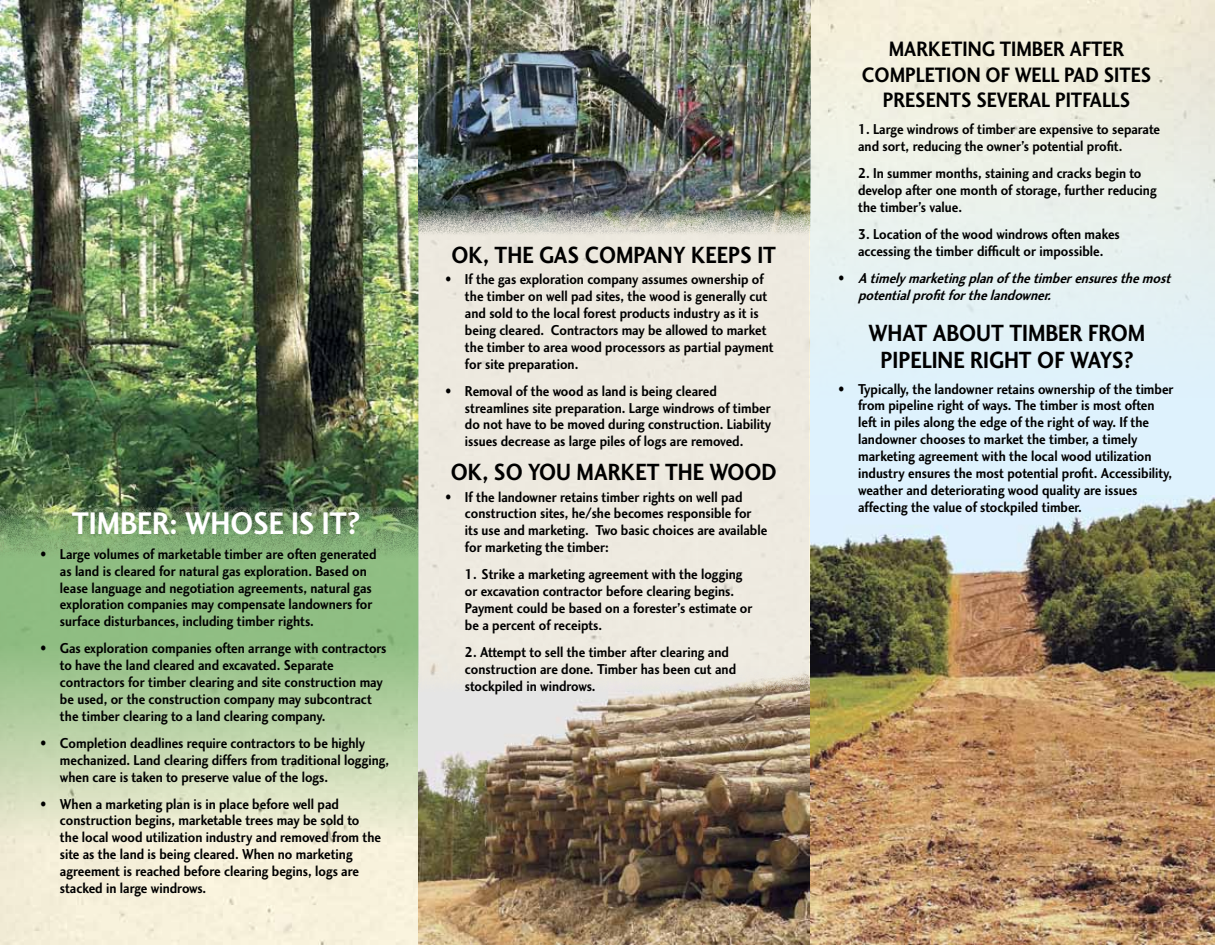
<style>
.page{position:relative;width:1215px;height:945px;background:#fff}
.page>*{position:absolute;margin:0;border:0;box-sizing:border-box;transform-origin:0 0}
.BODY_TEXT{font:32.4px "Charlotte Sans Bold Plain";color:#fff;scale:.89 1}
.BODY_TEXT-2{font:24.3px "Charlotte Sans Bold Plain";color:#000;scale:.89 1}
.BODY_TEXT-3{font:21.6px "Charlotte Sans Bold Plain";color:#000;scale:.89 1}
.BODY_TEXT-4{font:14.85px/16.8px "Charlotte Sans Bold Plain";color:#000;scale:.89 1}
.BODY_TEXT-5{font:italic 14.85px "Charlotte Sans Bold Plain";color:#000;scale:.89 1}
.s1{font-style:normal}
</style>
<div class="page">
<svg style="left:0;top:560px;width:418px;height:385px;background:#c4d7af"></svg>
<img style="left:0;top:0;width:418px;height:560px">
<div style="left:418px;top:207px;width:391px;height:484px;background:#eeeae0"></div>
<img style="left:419px;top:0;width:391px;height:236px">
<img style="left:419px;top:665px;width:391px;height:280px">
<img style="left:810px;top:495px;width:405px;height:450px">
<img style="left:810px;top:27px;width:405px;height:468px">
<p class="BODY_TEXT" style="left:72px;top:503px;width:326px">TIMBER: WHOSE IS IT?</p>
<p class="BODY_TEXT-4" style="left:40px;top:545px;width:379px">• Large volumes of marketable timber are often generated</p>
<p class="BODY_TEXT-4" style="left:60px;top:562px;width:346px">as land is cleared for natural gas exploration. Based on</p>
<p class="BODY_TEXT-4" style="left:60px;top:579px;width:352px">lease language and negotiation agreements, natural gas</p>
<p class="BODY_TEXT-4" style="left:60px;top:596px;width:353px">exploration companies may compensate landowners for</p>
<p class="BODY_TEXT-4" style="left:60px;top:613px;width:287px">surface disturbances, including timber rights.</p>
<p class="BODY_TEXT-4" style="left:40px;top:640px;width:390px">• Gas exploration companies often arrange with contractors</p>
<p class="BODY_TEXT-4" style="left:60px;top:657px;width:309px">to have the land cleared and excavated. Separate</p>
<p class="BODY_TEXT-4" style="left:60px;top:673px;width:364px">contractors for timber clearing and site construction may</p>
<p class="BODY_TEXT-4" style="left:60px;top:690px;width:352px">be used, or the construction company may subcontract</p>
<p class="BODY_TEXT-4" style="left:60px;top:707px;width:300px">the timber clearing to a land clearing company.</p>
<p class="BODY_TEXT-4" style="left:40px;top:734px;width:366px">• Completion deadlines require contractors to be highly</p>
<p class="BODY_TEXT-4" style="left:60px;top:751px;width:371px">mechanized. Land clearing differs from traditional logging,</p>
<p class="BODY_TEXT-4" style="left:60px;top:768px;width:303px">when care is taken to preserve value of the logs.</p>
<p class="BODY_TEXT-4" style="left:40px;top:795px;width:337px">• When a marketing plan is in place before well pad</p>
<p class="BODY_TEXT-4" style="left:60px;top:812px;width:338px">construction begins, marketable trees may be sold to</p>
<p class="BODY_TEXT-4" style="left:60px;top:829px;width:362px">the local wood utilization industry and removed from the</p>
<p class="BODY_TEXT-4" style="left:60px;top:846px;width:330px">site as the land is being cleared. When no marketing</p>
<p class="BODY_TEXT-4" style="left:60px;top:862px;width:338px">agreement is reached before clearing begins, logs are</p>
<p class="BODY_TEXT-4" style="left:60px;top:879px;width:166px">stacked in large windrows.</p>
<p class="BODY_TEXT-2" style="left:452px;top:240px;width:366px">OK, THE GAS COMPANY KEEPS IT</p>
<p class="BODY_TEXT-4" style="left:446px;top:271px;width:359px">• If the gas exploration company assumes ownership of</p>
<p class="BODY_TEXT-4" style="left:465px;top:288px;width:341px">the timber on well pad sites, the wood is generally cut</p>
<p class="BODY_TEXT-4" style="left:465px;top:304px;width:332px">and sold to the local forest products industry as it is</p>
<p class="BODY_TEXT-4" style="left:465px;top:321px;width:340px">being cleared. Contractors may be allowed to market</p>
<p class="BODY_TEXT-4" style="left:465px;top:338px;width:348px">the timber to area wood processors as partial payment</p>
<p class="BODY_TEXT-4" style="left:465px;top:355px;width:129px">for site preparation.</p>
<p class="BODY_TEXT-4" style="left:446px;top:382px;width:307px">• Removal of the wood as land is being cleared</p>
<p class="BODY_TEXT-4" style="left:465px;top:399px;width:345px">streamlines site preparation. Large windrows of timber</p>
<p class="BODY_TEXT-4" style="left:465px;top:416px;width:345px">do not have to be moved during construction. Liability</p>
<p class="BODY_TEXT-4" style="left:465px;top:433px;width:314px">issues decrease as large piles of logs are removed.</p>
<p class="BODY_TEXT-2" style="left:451px;top:457px;width:368px">OK, SO YOU MARKET THE WOOD</p>
<p class="BODY_TEXT-4" style="left:446px;top:488px;width:335px">• If the landowner retains timber rights on well pad</p>
<p class="BODY_TEXT-4" style="left:465px;top:505px;width:324px">construction sites, he/she becomes responsible for</p>
<p class="BODY_TEXT-4" style="left:465px;top:522px;width:341px">its use and marketing. Two basic choices are available</p>
<p class="BODY_TEXT-4" style="left:465px;top:539px;width:163px">for marketing the timber:</p>
<p class="BODY_TEXT-4" style="left:465px;top:566px;width:313px">1. Strike a marketing agreement with the logging</p>
<p class="BODY_TEXT-4" style="left:465px;top:583px;width:304px">or excavation contractor before clearing begins.</p>
<p class="BODY_TEXT-4" style="left:465px;top:599px;width:325px">Payment could be based on a forester’s estimate or be a percent of receipts.</p>
<p class="BODY_TEXT-4" style="left:465px;top:643px;width:298px">2. Attempt to sell the timber after clearing and</p>
<p class="BODY_TEXT-4" style="left:465px;top:660px;width:306px">construction are done. Timber has been cut and</p>
<p class="BODY_TEXT-4" style="left:465px;top:677px;width:148px">stockpiled in windrows.</p>
<p class="BODY_TEXT-3" style="left:889px;top:36px;width:266px">MARKETING TIMBER AFTER</p>
<p class="BODY_TEXT-3" style="left:862px;top:62px;width:327px">COMPLETION OF WELL PAD SITES</p>
<p class="BODY_TEXT-3" style="left:883px;top:87px;width:280px">PRESENTS SEVERAL PITFALLS</p>
<p class="BODY_TEXT-4" style="left:858px;top:121px;width:341px">1. Large windrows of timber are expensive to separate and sort, reducing the owner’s potential profit.</p>
<p class="BODY_TEXT-4" style="left:858px;top:165px;width:320px">2. In summer months, staining and cracks begin to</p>
<p class="BODY_TEXT-4" style="left:858px;top:182px;width:337px">develop after one month of storage, further reducing</p>
<p class="BODY_TEXT-4" style="left:858px;top:199px;width:118px">the timber’s value.</p>
<p class="BODY_TEXT-4" style="left:858px;top:226px;width:295px">3. Location of the wood windrows often makes</p>
<p class="BODY_TEXT-4" style="left:858px;top:242px;width:277px">accessing the timber difficult or impossible.</p>
<p class="BODY_TEXT-5" style="left:839px;top:269px;width:395px"><span class="s1">•</span> Atimelymarketingplanofthetimberensuresthemost</p>
<p class="BODY_TEXT-5" style="left:858px;top:286px;width:239px">potentialprofitforthelandowner.</p>
<p class="BODY_TEXT-2" style="left:869px;top:319px;width:313px">WHAT ABOUT TIMBER FROM</p>
<p class="BODY_TEXT-2" style="left:880px;top:346px;width:286px">PIPELINE RIGHT OF WAYS?</p>
<p class="BODY_TEXT-4" style="left:839px;top:380px;width:378px">• Typically, the landowner retains ownership of the timber</p>
<p class="BODY_TEXT-4" style="left:858px;top:397px;width:334px">from pipeline right of ways. The timber is most often</p>
<p class="BODY_TEXT-4" style="left:858px;top:414px;width:328px">left in piles along the edge of the right of way. If the</p>
<p class="BODY_TEXT-4" style="left:858px;top:431px;width:315px">landowner chooses to market the timber, a timely</p>
<p class="BODY_TEXT-4" style="left:858px;top:448px;width:331px">marketing agreement with the local wood utilization</p>
<p class="BODY_TEXT-4" style="left:858px;top:464px;width:354px">industry ensures the most potential profit. Accessibility,</p>
<p class="BODY_TEXT-4" style="left:858px;top:481px;width:315px">weather and deteriorating wood quality are issues</p>
<p class="BODY_TEXT-4" style="left:858px;top:498px;width:253px">affecting the value of stockpiled timber.</p>
</div>
